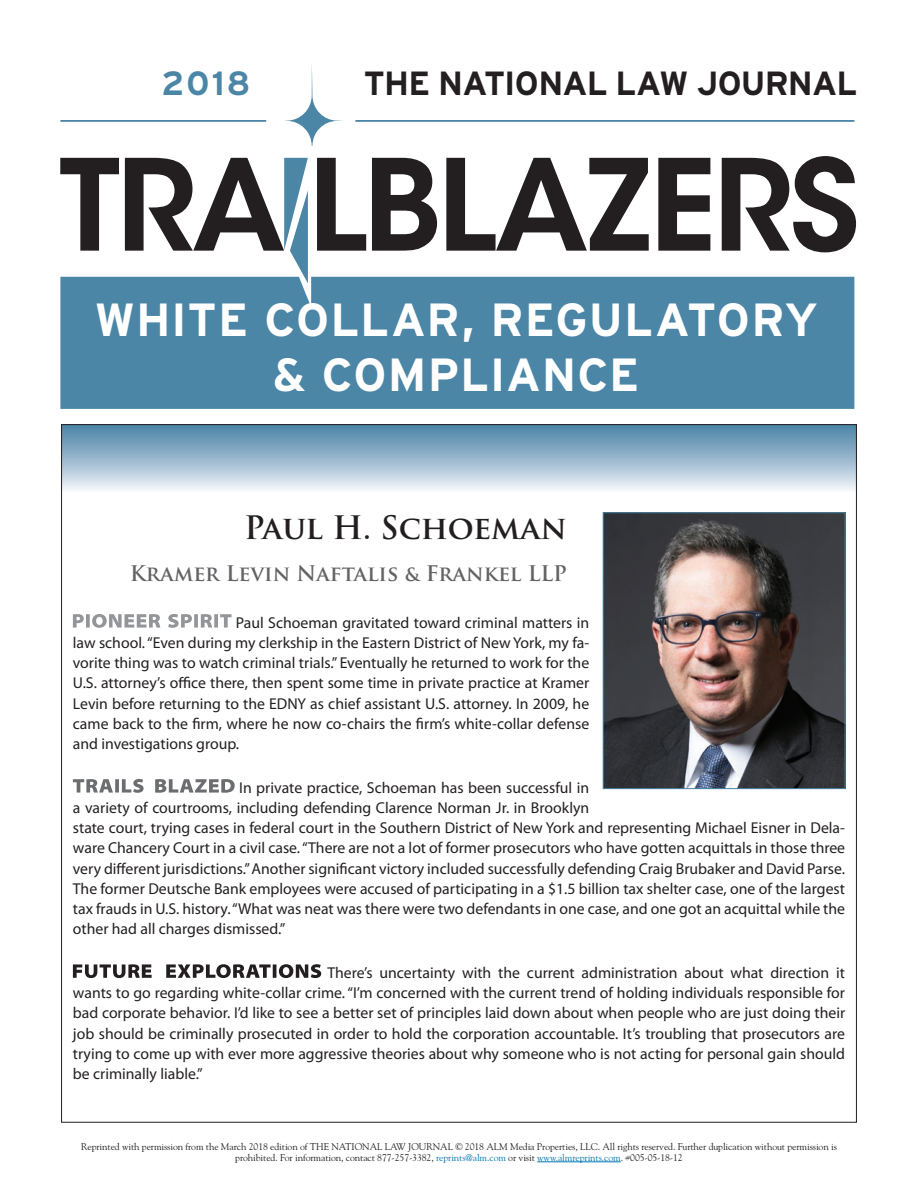
<style>
.page{position:relative;width:918px;height:1188px;background:#fff}
.page>*{position:absolute;margin:0;border:0;box-sizing:border-box;transform-origin:0 0}
.t1{font:700 46.35px/55.7px "Interstate";letter-spacing:.015em;color:#fff;text-align:center}
.t2{font:700 33.45px "Interstate";letter-spacing:-.025em;color:#231f20}
.t3{font:700 33.45px "Interstate";color:#4b86a7}
.t4{font:700 31.5px "Trajan Pro";letter-spacing:-.005em;color:#231f20}
.t5{font:700 21px "Trajan Pro";color:#636366}
.t6{font:15.75px/20.2px "Myriad Pro";color:#231f20;text-align:justify}
.t7{font:9.75px/11.2px "Goudy Std";letter-spacing:-.01em;color:#231f20;text-align:center}
.s1{color:#0077b3}
</style>
<div class="page">
<div style="left:60px;top:277px;width:794px;height:132px;background:#4b86a7"></div>
<svg style="left:60px;top:158px;width:59px;height:93px"></svg>
<svg style="left:317px;top:158px;width:49px;height:93px"></svg>
<svg style="left:372px;top:158px;width:65px;height:93px"></svg>
<svg style="left:446px;top:158px;width:203px;height:93px"></svg>
<svg style="left:658px;top:158px;width:52px;height:93px"></svg>
<svg style="left:722px;top:156px;width:134px;height:96px"></svg>
<svg style="left:284px;top:65px;width:59px;height:81px"></svg>
<hr style="left:60px;top:120px;width:206px;height:2px;background:#4b86a7">
<hr style="left:355px;top:120px;width:499px;height:2px;background:#4b86a7">
<svg style="left:125px;top:158px;width:183px;height:125px"></svg>
<div style="left:62px;top:425px;width:794px;height:68px;background:linear-gradient(to bottom,#4680a6,#f3f5fa)"></div>
<svg style="left:73px;top:614px;width:159px;height:14px"></svg>
<svg style="left:73px;top:779px;width:162px;height:14px"></svg>
<svg style="left:73px;top:964px;width:248px;height:14px"></svg>
<hr style="left:537px;top:1162px;width:84px;height:1px;background:#0077b3">
<img style="left:605px;top:514px;width:238px;height:273px">
<div style="left:603px;top:512px;width:242px;height:277px;border:1px solid #4b86a7"></div>
<h2 class="t3" style="left:162px;top:65px;width:90px">2018</h2>
<h2 class="t2" style="left:364px;top:65px;width:495px">THE NATIONAL LAW JOURNAL</h2>
<h1 class="t1" style="left:95px;top:291px;width:725px">WHITE COLLAR, REGULATORY &amp; COMPLIANCE</h1>
<h3 class="t4" style="left:244px;top:508px;width:324px">Paul H. Schoeman</h3>
<h3 class="t5" style="left:130px;top:561px;width:439px">Kramer Levin Naftalis &amp; Frankel LLP</h3>
<p class="t6" style="left:73px;top:612px;width:518px;text-indent:163px">Paul Schoeman gravitated toward criminal matters in law school. “Even during my clerkship in the Eastern District of New York, my fa&shy;vorite thing was to watch criminal trials.” Eventually he returned to work for the U.S. attorney’s office there, then spent some time in private practice at Kramer Levin before returning to the EDNY as chief assistant U.S. attorney. In 2009, he came back to the firm, where he now co-chairs the firm’s white-collar defense and investigations group.</p>
<p class="t6" style="left:73px;top:777px;width:774px;text-align:left;text-indent:166px">In private practice, Schoeman has been successful in<br>a variety of courtrooms, including defending Clarence Norman Jr. in Brooklyn<br>state court, trying cases in federal court in the Southern District of New York and representing Michael Eisner in Dela&shy;ware Chancery Court in a civil case. “There are not a lot of former prosecutors who have gotten acquittals in those three very different jurisdictions.” Another significant victory included successfully defending Craig Brubaker and David Parse.<br>The former Deutsche Bank employees were accused of participating in a $1.5 billion tax shelter case, one of the largest tax frauds in U.S. history. “What was neat was there were two defendants in one case, and one got an acquittal while the other had all charges dismissed.”</p>
<p class="t6" style="left:73px;top:962px;width:774px;text-indent:255px">There’s uncertainty with the current administration about what direction it wants to go regarding white-collar crime. “I’m concerned with the current trend of holding individuals responsible for bad corporate behavior. I’d like to see a better set of principles laid down about when people who are just doing their job should be criminally prosecuted in order to hold the corporation accountable. It’s troubling that prosecutors are trying to come up with ever more aggressive theories about why someone who is not acting for personal gain should be criminally liable.”</p>
<p class="t7" style="left:81px;top:1140px;width:757px">Reprinted with permission from the March 2018 edition of THE NATIONAL LAW JOURNAL © 2018 ALM Media Properties, LLC. All rights reserved. Further duplication without permission is prohibited. For information, contact 877-257-3382, <span class="s1">reprints@alm.com</span> or visit <span class="s1">www.almreprints.com</span>. #005-05-18-12</p>
</div>
